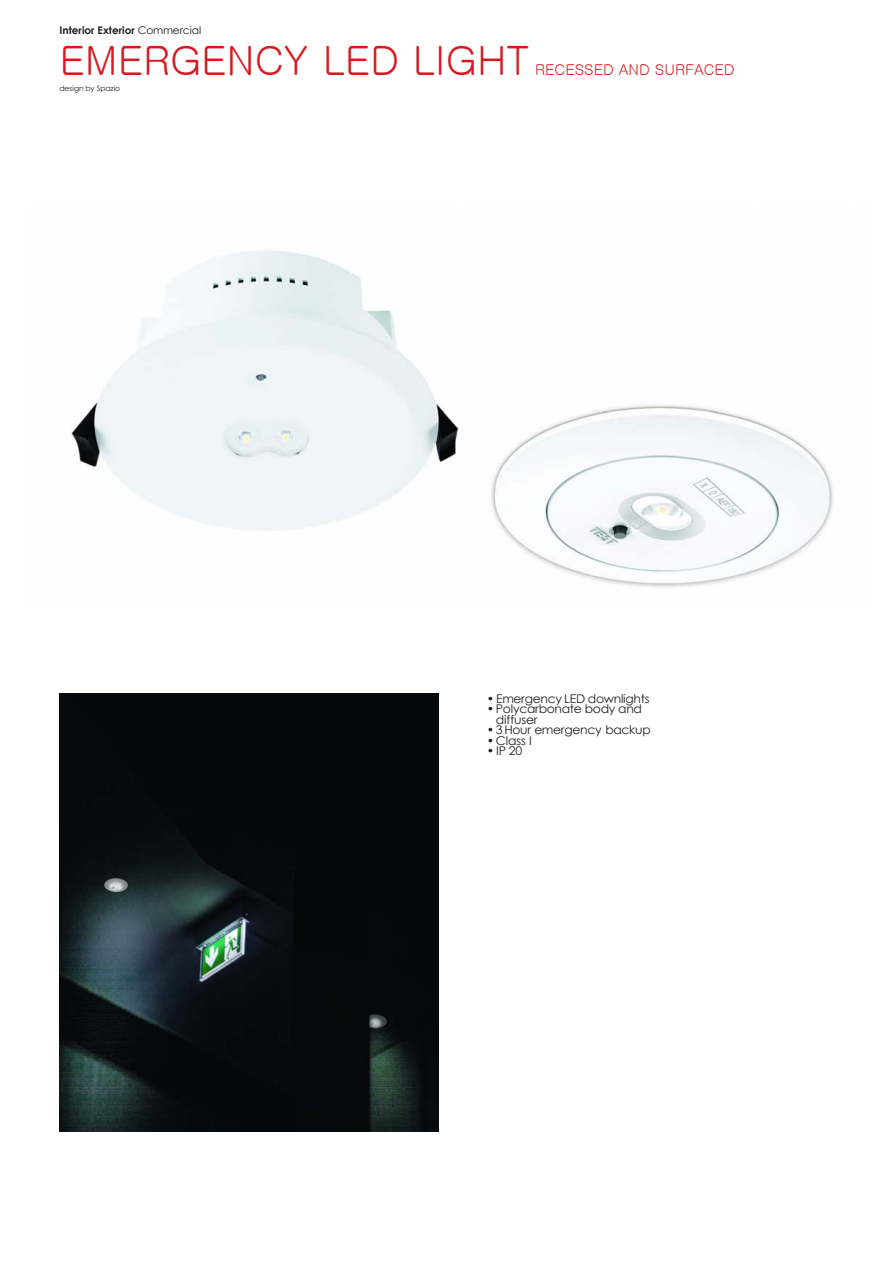
<style>
.page{position:relative;width:893px;height:1263px;background:#fff}
.page>*{position:absolute;margin:0;border:0;box-sizing:border-box;transform-origin:0 0}
.t1{font:40.5px "Gulim";color:#d71920}
.t2{font:15px "Gulim";color:#d71920}
.t3{font:12px/10.5px "Century Gothic";letter-spacing:-.02em;color:#231f20}
.t4{font:700 10.5px "Century Gothic";color:#231f20}
.t5{font:7.5px "Century Gothic";letter-spacing:-.015em;color:#231f20}
.s1{font-weight:400}
</style>
<div class="page">
<img style="left:60px;top:693px;width:378px;height:438px">
<img style="left:71px;top:250px;width:762px;height:337px">
<p class="t4" style="left:59px;top:26px;width:143px">Interior Exterior <span class="s1">Commercial</span></p>
<h1 class="t1" style="left:59px;top:40px;width:472px">EMERGENCY LED LIGHT</h1>
<p class="t5" style="left:59px;top:86px;width:62px">design by Spazio</p>
<p class="t2" style="left:535px;top:62px;width:201px">RECESSED AND SURFACED</p>
<p class="t3" style="left:487px;top:694px;width:164px">•Emergency LED downlights</p>
<p class="t3" style="left:496px;top:705px;width:148px;text-indent:-9px">•Polycarbonate body and diffuser</p>
<p class="t3" style="left:487px;top:726px;width:165px">•3Hour emergency backup</p>
<p class="t3" style="left:487px;top:736px;width:46px">•Class I</p>
<p class="t3" style="left:487px;top:747px;width:37px">•IP 20</p>
</div>
